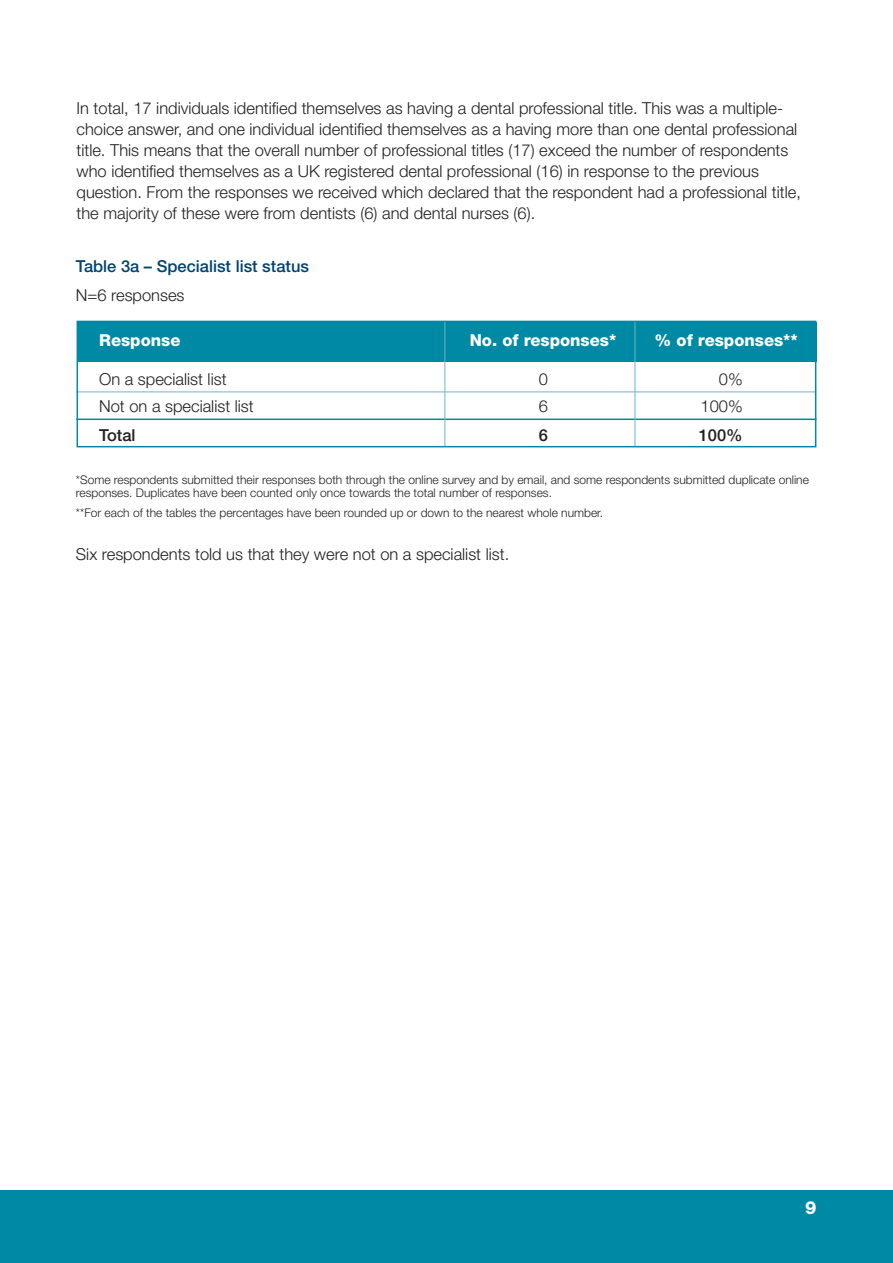
<style>
.page{position:relative;width:893px;height:1263px;background:#fff}
.page>*{position:absolute;margin:0;border:0;box-sizing:border-box;transform-origin:0 0}
.t1{font:800 18px "Helvetica Neue LT Pro";color:#fff}
.t2{font:300 16.5px/21px "Helvetica Neue LT Pro";color:#231f20}
.t3{font:800 16.5px "Helvetica Neue LT Pro";color:#fff}
.t4{font:500 16.5px "Helvetica Neue LT Pro";color:#004270}
.t5{font:500 16.5px "Helvetica Neue LT Pro";color:#231f20}
.t6{font:300 12px/13.5px "Helvetica Neue LT Pro";color:#231f20}
</style>
<div class="page">
<hr style="left:77px;top:391px;width:739px;height:1px;background:#69b7ca">
<hr style="left:77px;top:418px;width:739px;height:2px;background:#0089a5">
<div style="left:77px;top:322px;width:739px;height:39px;background:#0089a5"></div>
<hr style="left:444px;top:321px;width:1px;height:125px;background:#69b7ca">
<hr style="left:635px;top:321px;width:1px;height:125px;background:#69b7ca">
<div style="left:77px;top:321px;width:739px;height:126px;border:2px solid #0089a5"></div>
<div style="left:0;top:1191px;width:893px;height:72px;background:#0089a5"></div>
<p class="t2" style="left:77px;top:99px;width:726px">In total, 17 individuals identified themselves as having a dental professional title. This was a multiple&shy;choice answer, and one individual identified themselves as a having more than one dental professional title. This means that the overall number of professional titles (17) exceed the number of respondents who identified themselves as a UK registered dental professional (16) in response to the previous question. From the responses we received which declared that the respondent had a professional title, the majority of these were from dentists (6) and dental nurses (6).</p>
<p class="t4" style="left:76px;top:260px;width:235px">Table 3a – Specialist list status</p>
<p class="t2" style="left:76px;top:287px;width:110px">N=6 responses</p>
<p class="t3" style="left:99px;top:330px;width:83px">Response</p>
<p class="t3" style="left:470px;top:330px;width:148px">No. of responses*</p>
<p class="t3" style="left:655px;top:330px;width:145px">% of responses**</p>
<p class="t2" style="left:99px;top:370px;width:129px">On a specialist list</p>
<p class="t2" style="left:539px;top:370px;width:11px">0</p>
<p class="t2" style="left:719px;top:370px;width:25px">0%</p>
<p class="t2" style="left:99px;top:397px;width:156px">Not on a specialist list</p>
<p class="t2" style="left:539px;top:397px;width:11px">6</p>
<p class="t2" style="left:701px;top:397px;width:44px">100%</p>
<p class="t5" style="left:99px;top:429px;width:38px">Total</p>
<p class="t5" style="left:539px;top:429px;width:11px">6</p>
<p class="t5" style="left:699px;top:429px;width:46px">100%</p>
<p class="t6" style="left:76px;top:474px;width:734px">*Some respondents submitted their responses both through the online survey and by email, and some respondents submitted duplicate online responses. Duplicates have been counted only once towards the total number of responses.</p>
<p class="t6" style="left:76px;top:507px;width:529px">**For each of the tables the percentages have been rounded up or down to the nearest whole number.</p>
<p class="t2" style="left:76px;top:545px;width:435px">Six respondents told us that they were not on a specialist list.</p>
<p class="t1" style="left:805px;top:1197px;width:13px">9</p>
</div>
